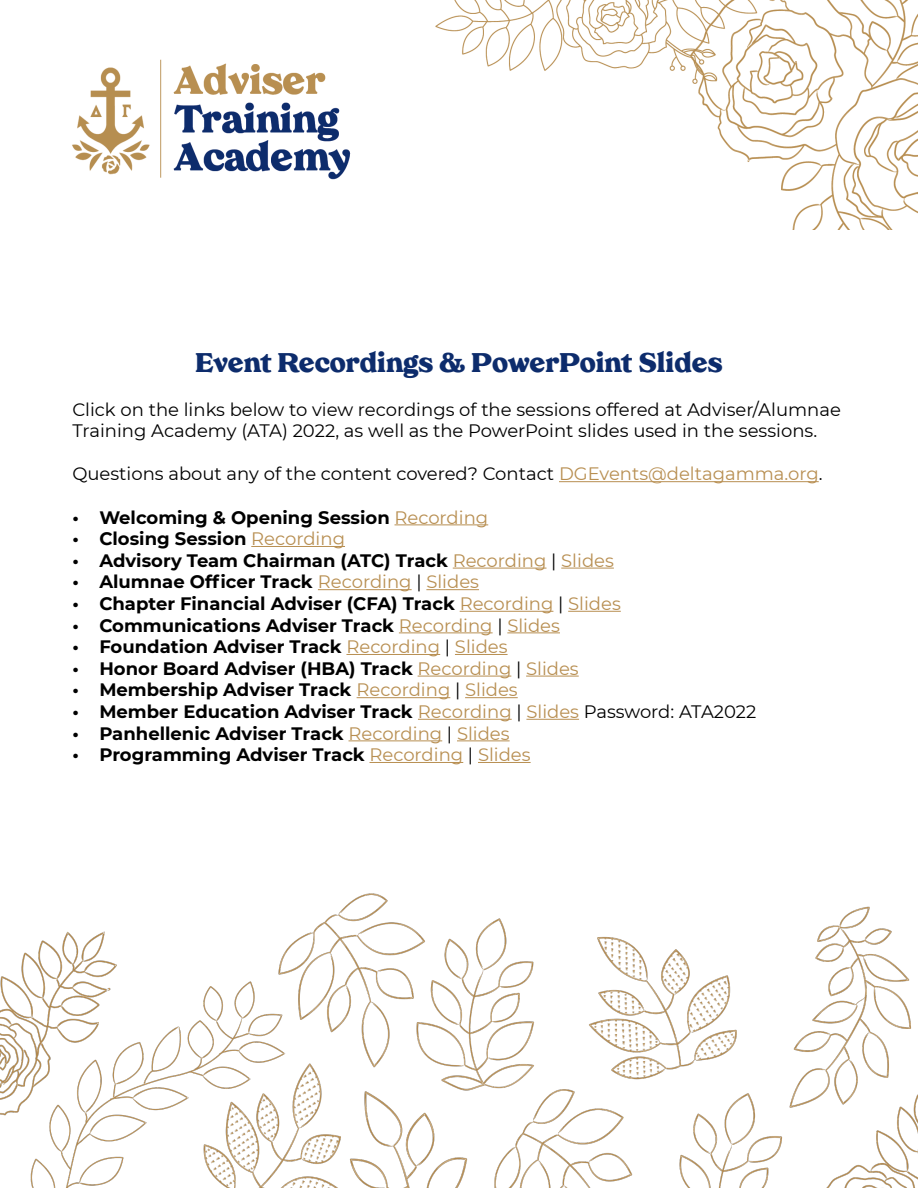
<style>
.page{position:relative;width:918px;height:1188px;background:#fff}
.page>*{position:absolute;margin:0;border:0;box-sizing:border-box;transform-origin:0 0}
.t1{font:900 27px "Tropiline";color:#0d2c6c}
.t2{font:700 18px "Montserrat";color:#000}
.t3{font:18px/21.6px "Montserrat";color:#000}
.s1{color:#b88f52}
.s2{font-weight:400;color:#b88f52}
.s3{font-weight:400}
</style>
<div class="page">
<hr style="left:559px;top:481px;width:260px;height:1px;background:#b88f52">
<hr style="left:395px;top:524px;width:93px;height:1px;background:#b88f52">
<hr style="left:251px;top:546px;width:94px;height:1px;background:#b88f52">
<hr style="left:453px;top:568px;width:94px;height:1px;background:#b88f52">
<hr style="left:561px;top:568px;width:53px;height:1px;background:#b88f52">
<hr style="left:318px;top:589px;width:94px;height:1px;background:#b88f52">
<hr style="left:426px;top:589px;width:53px;height:1px;background:#b88f52">
<hr style="left:460px;top:611px;width:93px;height:1px;background:#b88f52">
<hr style="left:568px;top:611px;width:53px;height:1px;background:#b88f52">
<hr style="left:399px;top:632px;width:94px;height:1px;background:#b88f52">
<hr style="left:507px;top:632px;width:53px;height:1px;background:#b88f52">
<hr style="left:346px;top:654px;width:94px;height:1px;background:#b88f52">
<hr style="left:455px;top:654px;width:53px;height:1px;background:#b88f52">
<hr style="left:418px;top:676px;width:93px;height:1px;background:#b88f52">
<hr style="left:526px;top:676px;width:53px;height:1px;background:#b88f52">
<hr style="left:357px;top:697px;width:93px;height:1px;background:#b88f52">
<hr style="left:465px;top:697px;width:53px;height:1px;background:#b88f52">
<img style="left:72px;top:0;width:846px;height:230px">
<img style="left:0;top:718px;width:918px;height:470px">
<h1 class="t1" style="left:196px;top:347px;width:528px">Event Recordings &amp; PowerPoint Slides</h1>
<p class="t3" style="left:72px;top:398px;width:770px">Click on the links below to view recordings of the sessions offered at Adviser/Alumnae<br>Training Academy (ATA) 2022, as well as the PowerPoint slides used in the sessions.</p>
<p class="t3" style="left:72px;top:463px;width:752px">Questions about any of the content covered? Contact <span class="s1">DGEvents@deltagamma.org</span>.</p>
<p class="t2" style="left:72px;top:504px;width:417px">• Welcoming &amp; Opening Session <span class="s2">Recording</span></p>
<p class="t2" style="left:72px;top:526px;width:274px">• Closing Session <span class="s2">Recording</span></p>
<p class="t2" style="left:72px;top:547px;width:543px">• Advisory Team Chairman (ATC) Track <span class="s2">Recording</span> <span class="s3">|</span> <span class="s2">Slides</span></p>
<p class="t2" style="left:72px;top:569px;width:408px">• Alumnae Officer Track <span class="s2">Recording</span> <span class="s3">|</span> <span class="s2">Slides</span></p>
<p class="t2" style="left:72px;top:591px;width:550px">• Chapter Financial Adviser (CFA) Track <span class="s2">Recording</span> <span class="s3">|</span> <span class="s2">Slides</span></p>
<p class="t2" style="left:72px;top:612px;width:489px">• Communications Adviser Track <span class="s2">Recording</span> <span class="s3">|</span> <span class="s2">Slides</span></p>
<p class="t2" style="left:72px;top:634px;width:437px">• Foundation Adviser Track <span class="s2">Recording</span> <span class="s3">|</span> <span class="s2">Slides</span></p>
<p class="t2" style="left:72px;top:655px;width:508px">• Honor Board Adviser (HBA) Track <span class="s2">Recording</span> <span class="s3">|</span> <span class="s2">Slides</span></p>
<p class="t2" style="left:72px;top:677px;width:447px">• Membership Adviser Track <span class="s2">Recording</span> <span class="s3">|</span> <span class="s2">Slides</span></p>
<p class="t2" style="left:72px;top:699px;width:686px">• Member Education Adviser Track <span class="s2">Recording</span> <span class="s3">|</span> <span class="s2">Slides</span> <span class="s3">Password: ATA2022</span></p>
<p class="t2" style="left:72px;top:720px;width:439px">• Panhellenic Adviser Track <span class="s2">Recording</span> <span class="s3">|</span> <span class="s2">Slides</span></p>
<p class="t2" style="left:72px;top:742px;width:460px">• Programming Adviser Track <span class="s2">Recording</span> <span class="s3">|</span> <span class="s2">Slides</span></p>
</div>
